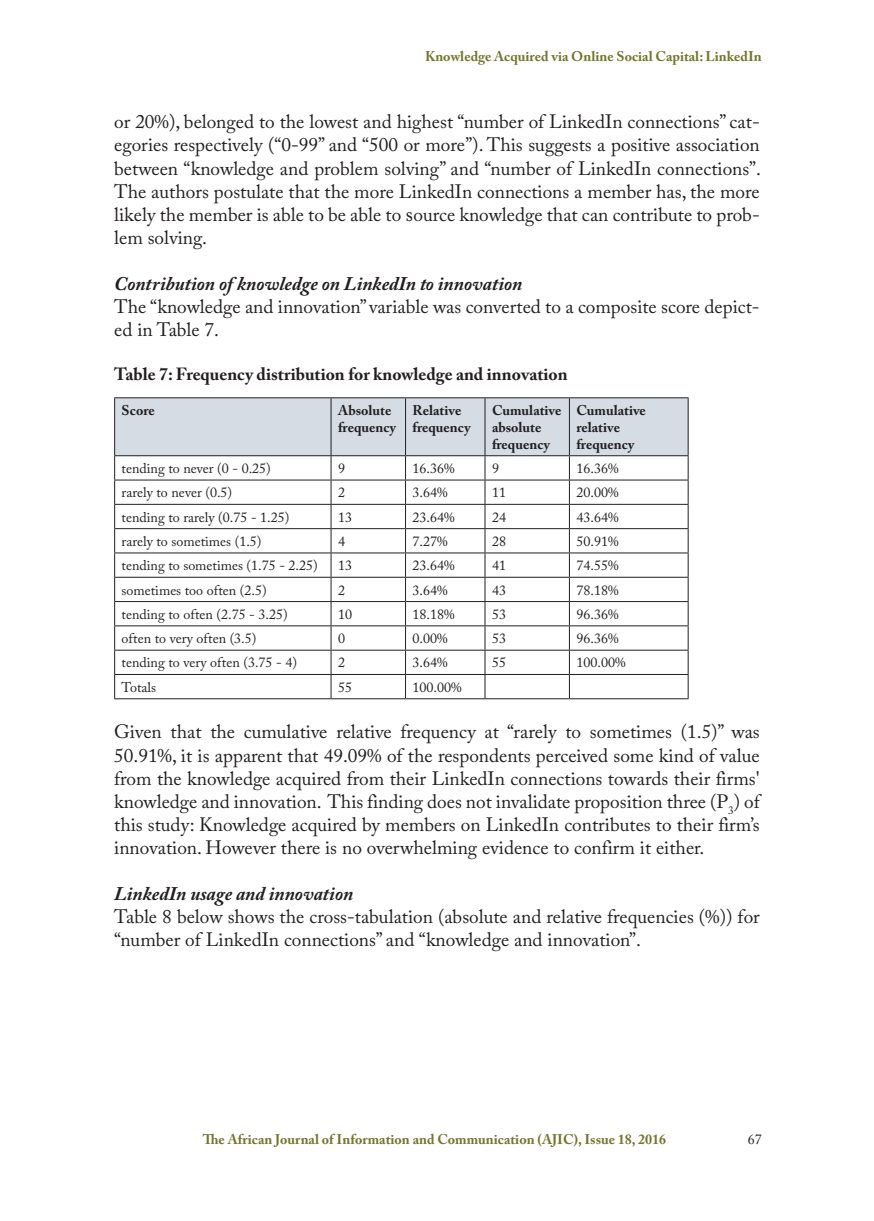
<style>
.page{position:relative;width:874px;height:1221px;background:#fff}
.page>*{position:absolute;margin:0;border:0;box-sizing:border-box;transform-origin:0 0}
.t1{font:19.25px/23.1px "Adobe Caslon Pro";color:#231f20;text-align:justify}
.t2{font:italic 700 19.25px "Adobe Caslon Pro";color:#231f20}
.t3{font:700 17.5px "Adobe Caslon Pro";color:#231f20}
.t4{font:14px "Adobe Caslon Pro";color:#231f20}
.t5{font:700 14px "Adobe Caslon Pro";color:#73762d}
.t6{font:700 14px/16.8px "Adobe Caslon Pro";color:#231f20}
</style>
<div class="page">
<hr style="left:114px;top:397px;width:217px;height:1px;background:#231f20">
<hr style="left:331px;top:397px;width:74px;height:1px;background:#231f20">
<hr style="left:405px;top:397px;width:79px;height:1px;background:#231f20">
<hr style="left:484px;top:397px;width:85px;height:1px;background:#231f20">
<hr style="left:569px;top:397px;width:119px;height:1px;background:#231f20">
<svg style="left:114px;top:398px;width:574px;height:300px"></svg>
<hr style="left:114px;top:698px;width:217px;height:1px;background:#231f20">
<hr style="left:331px;top:698px;width:74px;height:1px;background:#231f20">
<hr style="left:405px;top:698px;width:79px;height:1px;background:#231f20">
<hr style="left:484px;top:698px;width:85px;height:1px;background:#231f20">
<hr style="left:569px;top:698px;width:119px;height:1px;background:#231f20">
<hr style="left:331px;top:528px;width:74px;height:1px;background:#231f20">
<hr style="left:405px;top:528px;width:79px;height:1px;background:#231f20">
<hr style="left:484px;top:528px;width:85px;height:1px;background:#231f20">
<hr style="left:569px;top:528px;width:119px;height:1px;background:#231f20">
<p class="t5" style="left:425px;top:48px;width:338px">Knowledge Acquired via Online Social Capital: LinkedIn</p>
<p class="t1" style="left:114px;top:110px;width:648px">or 20%), belonged to the lowest and highest “number of LinkedIn connections” cat&shy;egories respectively (“0-99” and “500 or more”). This suggests a positive association between “knowledge and problem solving” and “number of LinkedIn connections”.<br>The authors postulate that the more LinkedIn connections a member has, the more likely the member is able to be able to source knowledge that can contribute to prob&shy;lem solving.</p>
<p class="t2" style="left:114px;top:272px;width:409px">Contribution of knowledge on LinkedIn to innovation</p>
<p class="t1" style="left:114px;top:295px;width:646px">The “knowledge and innovation” variable was converted to a composite score depict&shy;ed in Table 7.</p>
<p class="t3" style="left:114px;top:364px;width:454px">Table 7: Frequency distribution for knowledge and innovation</p>
<p class="t6" style="left:122px;top:402px;width:35px">Score</p>
<p class="t6" style="left:338px;top:402px;width:59px">Absolute frequency</p>
<p class="t6" style="left:412px;top:402px;width:59px">Relative frequency</p>
<p class="t6" style="left:491px;top:402px;width:71px">Cumulative absolute frequency</p>
<p class="t6" style="left:576px;top:402px;width:71px">Cumulative relative frequency</p>
<p class="t4" style="left:122px;top:460px;width:151px">tending to never (0 - 0.25)</p>
<p class="t4" style="left:338px;top:460px;width:8px">9</p>
<p class="t4" style="left:412px;top:460px;width:44px">16.36%</p>
<p class="t4" style="left:491px;top:460px;width:8px">9</p>
<p class="t4" style="left:576px;top:460px;width:44px">16.36%</p>
<p class="t4" style="left:122px;top:484px;width:112px">rarely to never (0.5)</p>
<p class="t4" style="left:338px;top:484px;width:8px">2</p>
<p class="t4" style="left:412px;top:484px;width:37px">3.64%</p>
<p class="t4" style="left:491px;top:484px;width:15px">11</p>
<p class="t4" style="left:576px;top:484px;width:44px">20.00%</p>
<p class="t4" style="left:122px;top:508px;width:169px">tending to rarely (0.75 - 1.25)</p>
<p class="t4" style="left:338px;top:508px;width:15px">13</p>
<p class="t4" style="left:412px;top:508px;width:44px">23.64%</p>
<p class="t4" style="left:491px;top:508px;width:15px">24</p>
<p class="t4" style="left:576px;top:508px;width:44px">43.64%</p>
<p class="t4" style="left:122px;top:533px;width:141px">rarely to sometimes (1.5)</p>
<p class="t4" style="left:338px;top:533px;width:8px">4</p>
<p class="t4" style="left:412px;top:533px;width:37px">7.27%</p>
<p class="t4" style="left:491px;top:533px;width:15px">28</p>
<p class="t4" style="left:576px;top:533px;width:44px">50.91%</p>
<p class="t4" style="left:122px;top:557px;width:197px">tending to sometimes (1.75 - 2.25)</p>
<p class="t4" style="left:338px;top:557px;width:15px">13</p>
<p class="t4" style="left:412px;top:557px;width:44px">23.64%</p>
<p class="t4" style="left:491px;top:557px;width:15px">41</p>
<p class="t4" style="left:576px;top:557px;width:44px">74.55%</p>
<p class="t4" style="left:122px;top:581px;width:146px">sometimes too often (2.5)</p>
<p class="t4" style="left:338px;top:581px;width:8px">2</p>
<p class="t4" style="left:412px;top:581px;width:37px">3.64%</p>
<p class="t4" style="left:491px;top:581px;width:15px">43</p>
<p class="t4" style="left:576px;top:581px;width:44px">78.18%</p>
<p class="t4" style="left:122px;top:606px;width:167px">tending to often (2.75 - 3.25)</p>
<p class="t4" style="left:338px;top:606px;width:15px">10</p>
<p class="t4" style="left:412px;top:606px;width:44px">18.18%</p>
<p class="t4" style="left:491px;top:606px;width:15px">53</p>
<p class="t4" style="left:576px;top:606px;width:44px">96.36%</p>
<p class="t4" style="left:122px;top:630px;width:136px">often to very often (3.5)</p>
<p class="t4" style="left:338px;top:630px;width:8px">0</p>
<p class="t4" style="left:412px;top:630px;width:37px">0.00%</p>
<p class="t4" style="left:491px;top:630px;width:15px">53</p>
<p class="t4" style="left:576px;top:630px;width:44px">96.36%</p>
<p class="t4" style="left:122px;top:654px;width:177px">tending to very often (3.75 - 4)</p>
<p class="t4" style="left:338px;top:654px;width:8px">2</p>
<p class="t4" style="left:412px;top:654px;width:37px">3.64%</p>
<p class="t4" style="left:491px;top:654px;width:15px">55</p>
<p class="t4" style="left:576px;top:654px;width:51px">100.00%</p>
<p class="t4" style="left:122px;top:678px;width:36px">Totals</p>
<p class="t4" style="left:338px;top:678px;width:15px">55</p>
<p class="t4" style="left:412px;top:678px;width:51px">100.00%</p>
<p class="t1" style="left:114px;top:720px;width:646px">Given that the cumulative relative frequency at “rarely to sometimes (1.5)” was 50.91%, it is apparent that 49.09% of the respondents perceived some kind of value from the knowledge acquired from their LinkedIn connections towards their firms' knowledge and innovation. This finding does not invalidate proposition three (P<sub>3</sub>) of this study: Knowledge acquired by members on LinkedIn contributes to their firm’s innovation. However there is no overwhelming evidence to confirm it either.</p>
<p class="t2" style="left:114px;top:882px;width:240px">LinkedIn usage and innovation</p>
<p class="t1" style="left:114px;top:905px;width:646px">Table 8 below shows the cross-tabulation (absolute and relative frequencies (%)) for “number of LinkedIn connections” and “knowledge and innovation”.</p>
<p class="t5" style="left:203px;top:1130px;width:465px">The African Journal of Information and Communication (AJIC), Issue 18, 2016</p>
<p class="t4" style="left:747px;top:1130px;width:15px">67</p>
</div>
